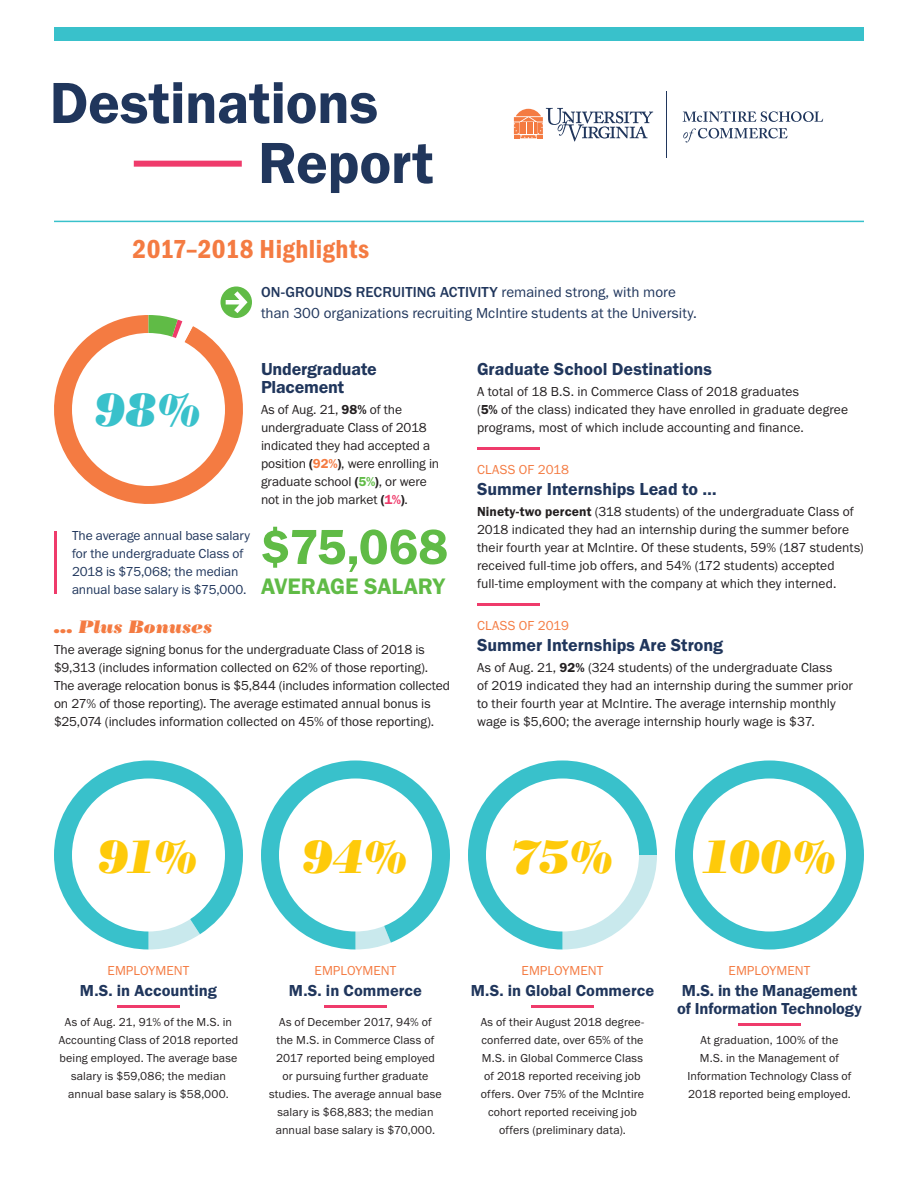
<style>
.page{position:relative;width:918px;height:1188px;background:#fff}
.page>*{position:absolute;margin:0;border:0;box-sizing:border-box;transform-origin:0 0}
.t1{font:60px "Franklin Gothic URW Dem";letter-spacing:-.005em;color:#20365c}
.t2{font:51px "Franklin Gothic URW Dem";color:#60bb46}
.t3{font:italic 46.5px "Bodoni Poster";letter-spacing:-.065em;color:#feca0a}
.t4{font:italic 46.5px "Bodoni Poster";color:#39c1cb}
.t5{font:27px "Franklin Gothic URW Con Dem";letter-spacing:.015em;color:#f47b42}
.t6{font:23.25px "Franklin Gothic URW Dem";color:#60bb46}
.t7{font:18px/18px "Franklin Gothic URW Dem";letter-spacing:-.005em;color:#20365c}
.t8{font:italic 18px "Bodoni Poster";letter-spacing:.01em;color:#f47b42}
.t9{font:16.5px/18px "Franklin Gothic URW Dem";color:#20365c}
.t10{font:15px/21px "Franklin Gothic URW Boo";color:#20365c}
.t11{font:13.5px/18px "Franklin Gothic URW Boo";color:#231f20}
.t12{font:13.5px/18px "Franklin Gothic URW Boo";letter-spacing:-.005em;color:#20365c}
.t13{font:13.5px "Franklin Gothic URW Boo";letter-spacing:.005em;color:#f47b42}
.t14{font:12px/18px "Franklin Gothic URW Boo";letter-spacing:.01em;color:#231f20;text-align:center}
.s1{font-family:"Franklin Gothic URW";font-weight:500}
.s2{font-family:"Franklin Gothic URW Dem"}
.s3{font-family:"Franklin Gothic URW Dem";color:#f47b42}
.s4{font-family:"Franklin Gothic URW Dem";color:#60bb46}
.s5{font-family:"Franklin Gothic URW Dem";color:#ef3b6b}
</style>
<div class="page">
<svg style="left:468px;top:761px;width:189px;height:189px"></svg>
<div style="left:675px;top:760px;width:189px;height:190px;background:#39c1cb;border-radius:94px"></div>
<svg style="left:261px;top:760px;width:189px;height:190px"></svg>
<svg style="left:54px;top:760px;width:189px;height:190px"></svg>
<div style="left:54px;top:27px;width:810px;height:13px;background:#39c1cb"></div>
<hr style="left:54px;top:221px;width:810px;height:1px;background:#39c1cb">
<div style="left:134px;top:161px;width:108px;height:6px;background:#ef3b6b"></div>
<hr style="left:477px;top:447px;width:63px;height:3px;background:#ef3b6b">
<hr style="left:477px;top:603px;width:63px;height:3px;background:#ef3b6b">
<hr style="left:667px;top:91px;width:1px;height:67px;background:#20365c">
<svg style="left:514px;top:108px;width:139px;height:34px"></svg>
<svg style="left:683px;top:111px;width:140px;height:11px"></svg>
<svg style="left:683px;top:128px;width:105px;height:15px"></svg>
<hr style="left:117px;top:1005px;width:63px;height:3px;background:#ef3b6b">
<hr style="left:324px;top:1005px;width:63px;height:3px;background:#ef3b6b">
<hr style="left:531px;top:1005px;width:63px;height:3px;background:#ef3b6b">
<hr style="left:738px;top:1023px;width:63px;height:3px;background:#ef3b6b">
<div style="left:72px;top:778px;width:153px;height:154px;background:#fff;border-radius:50%"></div>
<div style="left:279px;top:778px;width:153px;height:154px;background:#fff;border-radius:50%"></div>
<div style="left:486px;top:778px;width:153px;height:154px;background:#fff;border-radius:50%"></div>
<div style="left:693px;top:778px;width:153px;height:154px;background:#fff;border-radius:50%"></div>
<hr style="left:54px;top:531px;width:3px;height:63px;background:#ef3b6b">
<svg style="left:54px;top:286px;width:198px;height:218px"></svg>
<div style="left:72px;top:333px;width:153px;height:153px;background:#fff;border-radius:50%"></div>
<p class="t1" style="left:50px;top:66px;width:330px">Destinations</p>
<p class="t1" style="left:258px;top:126px;width:177px">Report</p>
<p class="t5" style="left:133px;top:231px;width:238px">2017–2018 Highlights</p>
<p class="t10" style="left:261px;top:281px;width:437px"><span class="s1">ON-GROUNDS RECRUITING ACTIVITY</span> remained strong, with more than 300 organizations recruiting McIntire students at the University.</p>
<p class="t4" style="left:95px;top:382px;width:107px">98%</p>
<p class="t12" style="left:72px;top:526px;width:179px">The average annual base salary for the undergraduate Class of<br>2018 is $75,068; the median annual base salary is $75,000.</p>
<p class="t7" style="left:261px;top:360px;width:117px">Undergraduate<br>Placement</p>
<p class="t11" style="left:261px;top:400px;width:180px">As of Aug. 21, <span class="s2">98%</span> of the undergraduate Class of 2018 indicated they had accepted a position <span class="s2">(</span><span class="s3">92%</span><span class="s2">)</span>, were enrolling in graduate school <span class="s2">(</span><span class="s4">5%</span><span class="s2">)</span>, or were not in the job market <span class="s2">(</span><span class="s5">1%</span><span class="s2">)</span>.</p>
<p class="t2" style="left:261px;top:516px;width:189px">$75,068</p>
<p class="t6" style="left:261px;top:572px;width:186px">AVERAGE SALARY</p>
<p class="t8" style="left:54px;top:616px;width:160px">... Plus Bonuses</p>
<p class="t11" style="left:54px;top:640px;width:398px">The average signing bonus for the undergraduate Class of 2018 is $9,313 (includes information collected on 62% of those reporting).<br>The average relocation bonus is $5,844 (includes information collected on 27% of those reporting). The average estimated annual bonus is $25,074 (includes information collected on 45% of those reporting).</p>
<p class="t7" style="left:477px;top:360px;width:237px">Graduate School Destinations</p>
<p class="t11" style="left:477px;top:382px;width:373px">A total of 18 B.S. in Commerce Class of 2018 graduates<br>(<span class="s2">5%</span> of the class) indicated they have enrolled in graduate degree programs, most of which include accounting and finance.</p>
<p class="t13" style="left:477px;top:461px;width:94px">CLASS OF 2018</p>
<p class="t7" style="left:477px;top:480px;width:241px">Summer Internships Lead to …</p>
<p class="t11" style="left:477px;top:502px;width:388px"><span class="s2">Ninety-two percent</span> (318 students) of the undergraduate Class of 2018 indicated they had an internship during the summer before their fourth year at McIntire. Of these students, 59% (187 students) received full-time job offers, and 54% (172 students) accepted full-time employment with the company at which they interned.</p>
<p class="t13" style="left:477px;top:617px;width:94px">CLASS OF 2019</p>
<p class="t7" style="left:477px;top:636px;width:248px">Summer Internships Are Strong</p>
<p class="t11" style="left:477px;top:658px;width:377px">As of Aug. 21, <span class="s2">92%</span> (324 students) of the undergraduate Class<br>of 2019 indicated they had an internship during the summer prior to their fourth year at McIntire. The average internship monthly wage is $5,600; the average internship hourly wage is $37.</p>
<p class="t3" style="left:98px;top:829px;width:100px">91%</p>
<p class="t3" style="left:303px;top:829px;width:105px">94%</p>
<p class="t3" style="left:511px;top:829px;width:103px">75%</p>
<p class="t3" style="left:702px;top:829px;width:135px">100%</p>
<p class="t13" style="left:108px;top:962px;width:83px">EMPLOYMENT</p>
<p class="t9" style="left:80px;top:981px;width:139px">M.S. in Accounting</p>
<p class="t14" style="left:59px;top:1013px;width:181px">As of Aug. 21, 91% of the M.S. in<br>Accounting Class of 2018 reported being employed. The average base salary is $59,086; the median annual base salary is $58,000.</p>
<p class="t13" style="left:315px;top:962px;width:83px">EMPLOYMENT</p>
<p class="t9" style="left:289px;top:981px;width:135px">M.S. in Commerce</p>
<p class="t14" style="left:269px;top:1013px;width:174px">As of December 2017, 94% of<br>the M.S. in Commerce Class of<br>2017 reported being employed<br>or pursuing further graduate studies. The average annual base salary is $68,883; the median annual base salary is $70,000.</p>
<p class="t13" style="left:522px;top:962px;width:83px">EMPLOYMENT</p>
<p class="t9" style="left:471px;top:981px;width:185px">M.S. in Global Commerce</p>
<p class="t14" style="left:481px;top:1013px;width:165px">As of their August 2018 degree&shy;conferred date, over 65% of the<br>M.S. in Global Commerce Class of 2018 reported receiving job offers. Over 75% of the McIntire cohort reported receiving job offers (preliminary data).</p>
<p class="t13" style="left:729px;top:962px;width:83px">EMPLOYMENT</p>
<p class="t9" style="left:677px;top:981px;width:186px">M.S. in the Management of Information Technology</p>
<p class="t14" style="left:687px;top:1031px;width:166px">At graduation, 100% of the<br>M.S. in the Management of<br>Information Technology Class of<br>2018 reported being employed.</p>
</div>
